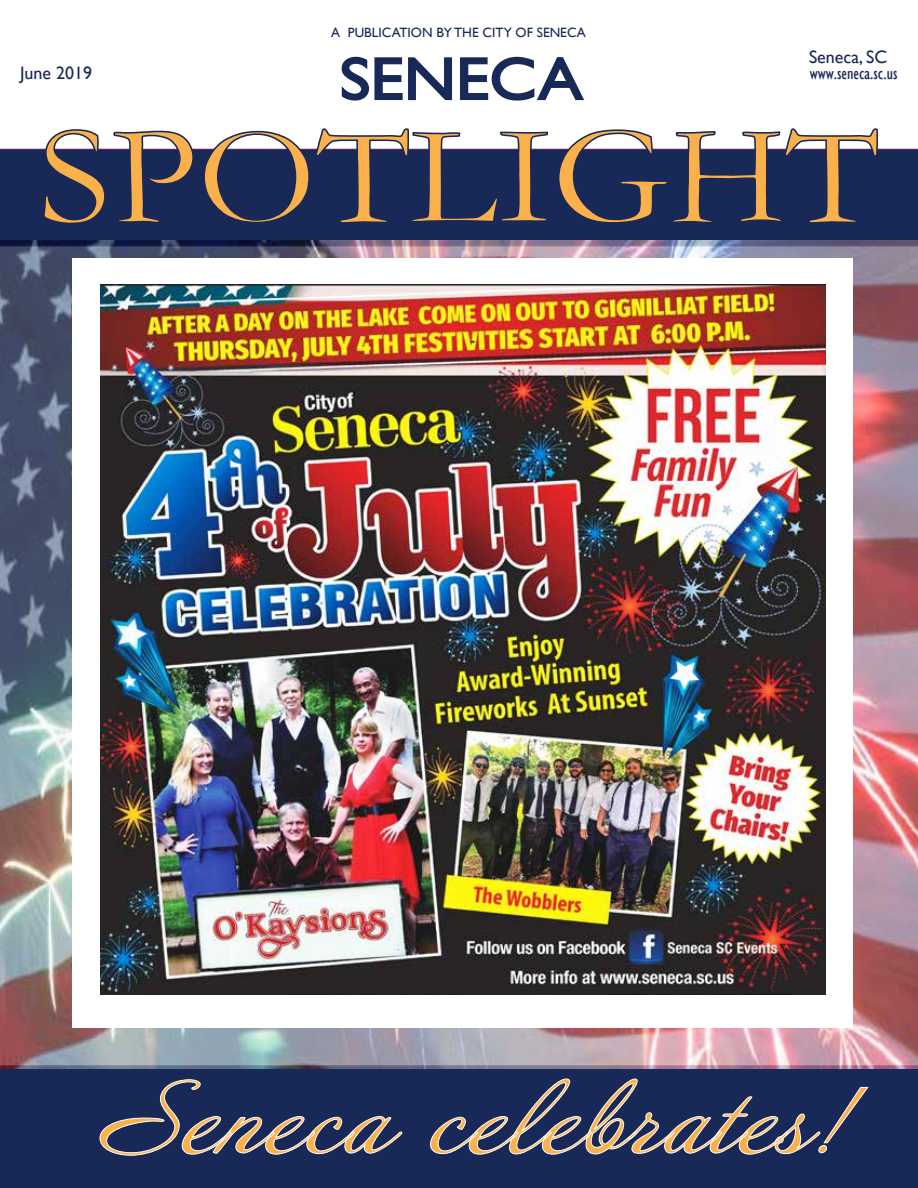
<style>
.page{position:relative;width:918px;height:1188px;background:#fff}
.page>*{position:absolute;margin:0;border:0;box-sizing:border-box;transform-origin:0 0}
.t1{font:141.9px "Garamond";color:#fbb14b;scale:1.08 1}
.t2{font:90px "Annabelle JF";color:#fbb14b;scale:1.1 1}
.t3{font:60.15px "Gill Sans";color:#182957;scale:1.11 1}
.t4{font:18px "Gill Sans";color:#182957}
.t5{font:condensed 18px "Gill Sans";color:#182957}
.t6{font:13.5px "Gill Sans";color:#182957}
</style>
<div class="page">
<div style="left:0;top:149px;width:918px;height:92px;background:#182857"></div>
<svg style="left:42px;top:129px;width:64px;height:96px;background:#404d74"></svg>
<svg style="left:113px;top:130px;width:82px;height:94px;background:#3f4b72"></svg>
<svg style="left:203px;top:56px;width:676px;height:185px"></svg>
<div style="left:0;top:1068px;width:918px;height:120px;background:#182857"></div>
<svg style="left:100px;top:1079px;width:302px;height:77px;background:#293863"></svg>
<svg style="left:430px;top:1077px;width:439px;height:78px;background:#2d3b66"></svg>
<img style="left:0;top:241px;width:918px;height:827px">
<div style="left:72px;top:258px;width:780px;height:770px;background:#fff"></div>
<img style="left:101px;top:285px;width:724px;height:709px">
<p class="t6" style="left:331px;top:25px;width:256px">A PUBLICATION BY THE CITY OF SENECA</p>
<h3 class="t4" style="left:20px;top:62px;width:73px">June 2019</h3>
<h3 class="t3" style="left:340px;top:44px;width:220px">SENECA</h3>
<h3 class="t4" style="left:809px;top:46px;width:80px">Seneca, SC</h3>
<h3 class="t5" style="left:810px;top:62px;width:89px">www.seneca.sc.us</h3>
<h1 class="t1" style="left:38px;top:81px;width:780px">SPOTLIGHT</h1>
<h2 class="t2" style="left:97px;top:1063px;width:697px">Seneca celebrates!</h2>
</div>
